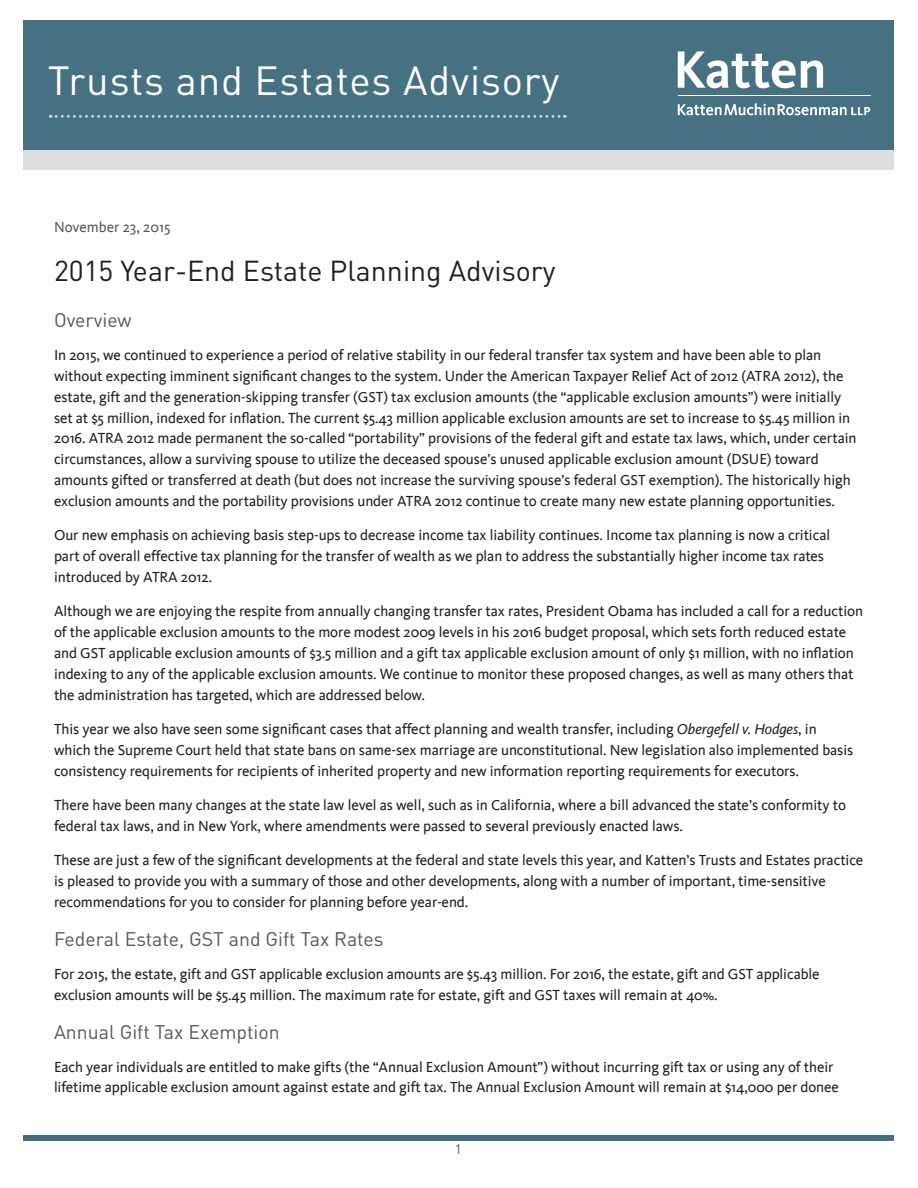
<style>
.page{position:relative;width:918px;height:1188px;background:#fff}
.page>*{position:absolute;margin:0;border:0;box-sizing:border-box;transform-origin:0 0}
.t1{font:40.2px "DINOT";letter-spacing:.02em;color:#fff}
.t2{font:28.5px "DINOT";color:#231f20}
.SubHeads{font:19.5px "DINOT";color:#57585a}
.t3{font:15px/20.9px "Kievit";letter-spacing:-.005em;color:#231f20}
.SubHeads-2{font:15px "Kievit";color:#57585a}
.t4{font:13.5px "DINOT";color:#57585a}
.s1{font-style:italic}
</style>
<div class="page">
<div style="left:24px;top:1135px;width:870px;height:6px;background:#456f82"></div>
<div style="left:24px;top:21px;width:870px;height:129px;background:#467183"></div>
<div style="left:24px;top:150px;width:870px;height:20px;background:#dcdddf"></div>
<svg style="left:50px;top:115px;width:515px;height:3px"></svg>
<svg style="left:678px;top:51px;width:145px;height:37px"></svg>
<hr style="left:678px;top:95px;width:192px;height:1px;background:#fff">
<svg style="left:678px;top:103px;width:192px;height:12px"></svg>
<p class="t1" style="left:48px;top:53px;width:513px">Trusts and Estates Advisory</p>
<p class="SubHeads-2" style="left:54px;top:219px;width:118px">November 23, 2015</p>
<p class="t2" style="left:54px;top:251px;width:503px">2015 Year-End Estate Planning Advisory</p>
<p class="SubHeads" style="left:54px;top:307px;width:79px">Overview</p>
<p class="t3" style="left:54px;top:345px;width:804px">In 2015, we continued to experience a period of relative stability in our federal transfer tax system and have been able to plan without expecting imminent significant changes to the system. Under the American Taxpayer Relief Act of 2012 (ATRA 2012), the estate, gift and the generation-skipping transfer (GST) tax exclusion amounts (the “applicable exclusion amounts”) were initially set at $5 million, indexed for inflation. The current $5.43 million applicable exclusion amounts are set to increase to $5.45 million in 2016. ATRA 2012 made permanent the so-called “portability” provisions of the federal gift and estate tax laws, which, under certain circumstances, allow a surviving spouse to utilize the deceased spouse’s unused applicable exclusion amount (DSUE) toward amounts gifted or transferred at death (but does not increase the surviving spouse’s federal GST exemption). The historically high exclusion amounts and the portability provisions under ATRA 2012 continue to create many new estate planning opportunities.</p>
<p class="t3" style="left:54px;top:525px;width:778px">Our new emphasis on achieving basis step-ups to decrease income tax liability continues. Income tax planning is now a critical part of overall effective tax planning for the transfer of wealth as we plan to address the substantially higher income tax rates introduced by ATRA 2012.</p>
<p class="t3" style="left:54px;top:601px;width:811px">Although we are enjoying the respite from annually changing transfer tax rates, President Obama has included a call for a reduction of the applicable exclusion amounts to the more modest 2009 levels in his 2016 budget proposal, which sets forth reduced estate and GST applicable exclusion amounts of $3.5 million and a gift tax applicable exclusion amount of only $1 million, with no inflation indexing to any of the applicable exclusion amounts. We continue to monitor these proposed changes, as well as many others that the administration has targeted, which are addressed below.</p>
<p class="t3" style="left:54px;top:719px;width:801px">This year we also have seen some significant cases that affect planning and wealth transfer, including <span class="s1">Obergefell v. Hodges</span>, in which the Supreme Court held that state bans on same-sex marriage are unconstitutional. New legislation also implemented basis consistency requirements for recipients of inherited property and new information reporting requirements for executors.</p>
<p class="t3" style="left:54px;top:795px;width:794px">There have been many changes at the state law level as well, such as in California, where a bill advanced the state’s conformity to federal tax laws, and in New York, where amendments were passed to several previously enacted laws.</p>
<p class="t3" style="left:54px;top:850px;width:811px">These are just a few of the significant developments at the federal and state levels this year, and Katten’s Trusts and Estates practice is pleased to provide you with a summary of those and other developments, along with a number of important, time-sensitive recommendations for you to consider for planning before year-end.</p>
<p class="SubHeads" style="left:54px;top:926px;width:331px">Federal Estate, GST and Gift Tax Rates</p>
<p class="t3" style="left:54px;top:964px;width:767px">For 2015, the estate, gift and GST applicable exclusion amounts are $5.43 million. For 2016, the estate, gift and GST applicable exclusion amounts will be $5.45 million. The maximum rate for estate, gift and GST taxes will remain at 40%.</p>
<p class="SubHeads" style="left:54px;top:1018px;width:227px">Annual Gift Tax Exemption</p>
<p class="t3" style="left:54px;top:1056px;width:787px">Each year individuals are entitled to make gifts (the “Annual Exclusion Amount”) without incurring gift tax or using any of their lifetime applicable exclusion amount against estate and gift tax. The Annual Exclusion Amount will remain at $14,000 per donee</p>
<p class="t4" style="left:455px;top:1140px;width:9px">1</p>
</div>
